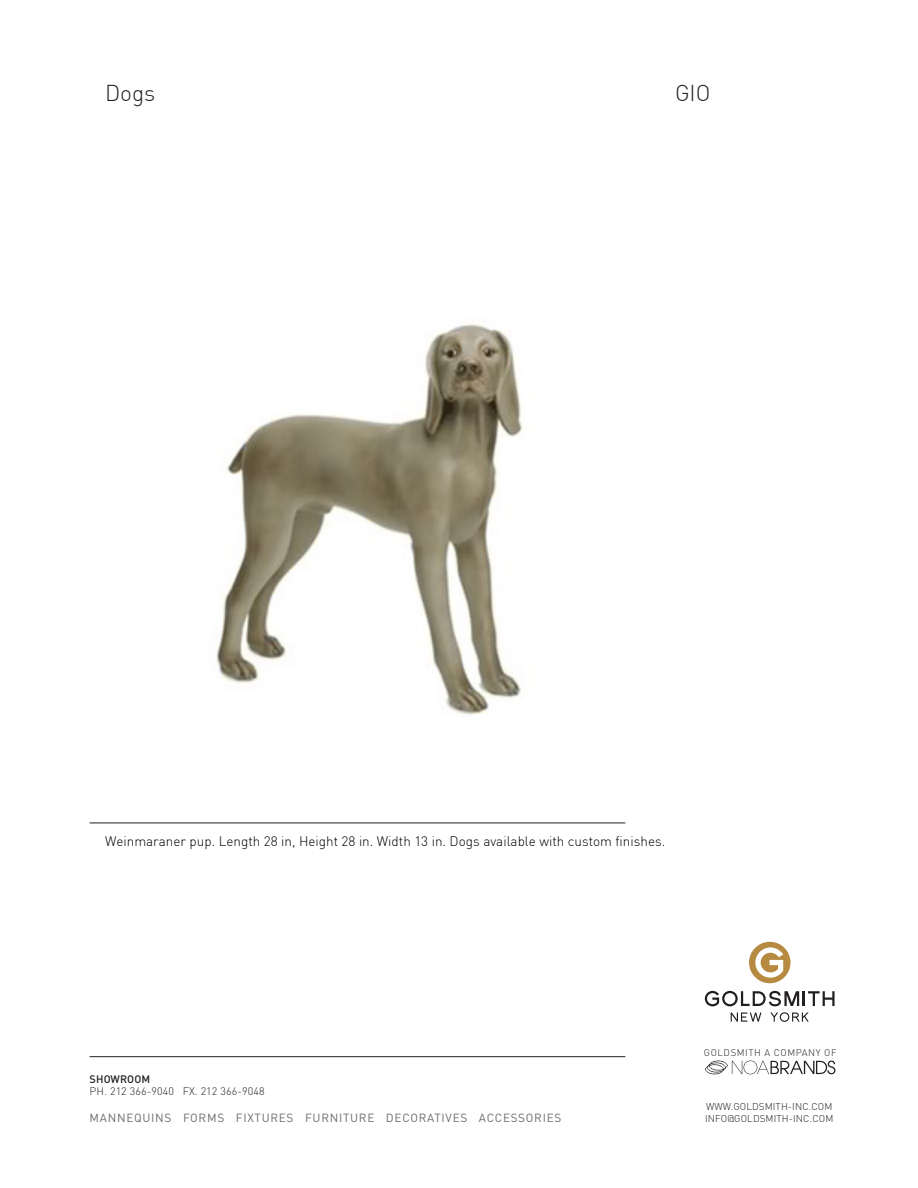
<style>
.page{position:relative;width:918px;height:1188px;background:#fff}
.page>*{position:absolute;margin:0;border:0;box-sizing:border-box;transform-origin:0 0}
.t1{font:300 22.5px "DIN Pro";color:#231f20}
.t2{font:300 13.5px "DIN Pro";color:#000}
.t3{font:11.7px "DIN";letter-spacing:.06em;color:#6c6d70}
.t4{font:300 10.8px "DIN";letter-spacing:.01em;color:#231f20}
.t5{font:500 10.8px "DIN";letter-spacing:.01em;color:#231f20}
.t6{font:300 9.75px "DIN";letter-spacing:.01em;color:#231f20}
.t7{font:300 9.6px "DIN";letter-spacing:.06em;color:#231f20}
</style>
<div class="page">
<hr style="left:90px;top:823px;width:535px;height:1px;background:#231f20">
<hr style="left:90px;top:1056px;width:535px;height:1px;background:#231f20">
<div style="left:749px;top:942px;width:42px;height:41px;background:#b68b41;border-radius:50%"></div>
<svg style="left:705px;top:991px;width:130px;height:15px"></svg>
<svg style="left:731px;top:1013px;width:30px;height:9px"></svg>
<svg style="left:770px;top:1012px;width:39px;height:10px"></svg>
<svg style="left:755px;top:947px;width:28px;height:31px"></svg>
<svg style="left:705px;top:1061px;width:130px;height:13px"></svg>
<img style="left:216px;top:323px;width:309px;height:392px">
<h1 class="t1" style="left:105px;top:83px;width:52px">Dogs</h1>
<h1 class="t1" style="left:675px;top:83px;width:37px">GIO</h1>
<p class="t2" style="left:105px;top:836px;width:562px">Weinmaraner pup. Length 28 in, Height 28 in. Width 13 in. Dogs available with custom finishes.</p>
<p class="t5" style="left:90px;top:1072px;width:62px">SHOWROOM</p>
<p class="t4" style="left:90px;top:1085px;width:177px">PH. 212 366-9040 FX. 212 366-9048</p>
<p class="t3" style="left:90px;top:1110px;width:473px">MANNEQUINS FORMS FIXTURES FURNITURE DECORATIVES ACCESSORIES</p>
<p class="t7" style="left:704px;top:1047px;width:134px">GOLDSMITH A COMPANY OF</p>
<p class="t6" style="left:706px;top:1100px;width:128px">WWW.GOLDSMITH-INC.COM</p>
<p class="t6" style="left:705px;top:1112px;width:130px">INFO@GOLDSMITH-INC.COM</p>
</div>
